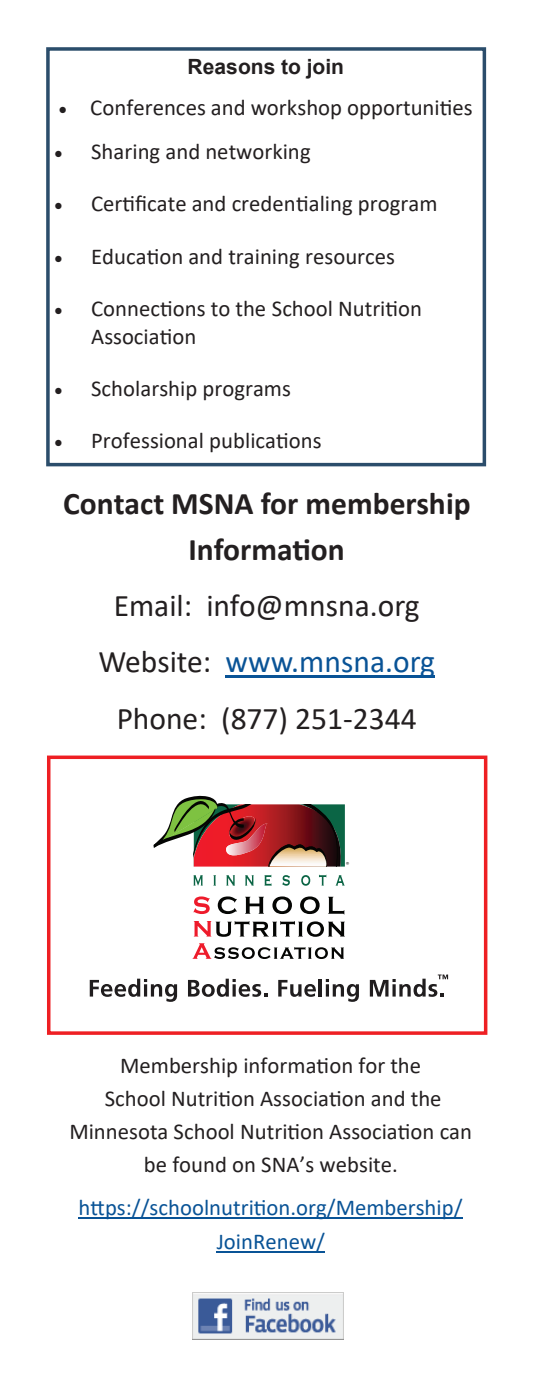
<style>
.page{position:relative;width:536px;height:1386px;background:#fff}
.page>*{position:absolute;margin:0;border:0;box-sizing:border-box;transform-origin:0 0}
.t1{font:31.5px/56.4px "Calibri";color:#231f20;text-align:center}
.t2{font:700 31.5px/45.9px "Calibri";color:#231f20;text-align:center}
.t3{font:22.75px/33.1px "Calibri";color:#231f20;text-align:center}
.t4{font:22.75px/33.2px "Calibri";color:#095396;text-align:center}
.t5{font:700 21px "Arial";color:#231f20}
.t6{font:700 5.95px "Copperplate Gothic";color:#040503}
.s1{color:#095396}
</style>
<div class="page">
<hr style="left:79px;top:1218px;width:384px;height:1px;background:#095396">
<hr style="left:216px;top:1251px;width:109px;height:1px;background:#095396">
<hr style="left:225px;top:676px;width:210px;height:2px;background:#095396">
<div style="left:46px;top:47px;width:440px;height:419px;border:4px solid #2b4d6b"></div>
<img style="left:192px;top:1293px;width:151px;height:46px">
<div style="left:47px;top:756px;width:440px;height:279px;border:4px solid #ee1f23"></div>
<svg style="left:193px;top:875px;width:10px;height:11px"></svg>
<svg style="left:213px;top:875px;width:3px;height:11px"></svg>
<svg style="left:226px;top:875px;width:9px;height:11px"></svg>
<svg style="left:245px;top:875px;width:8px;height:11px"></svg>
<svg style="left:264px;top:875px;width:7px;height:11px"></svg>
<svg style="left:282px;top:875px;width:8px;height:11px"></svg>
<svg style="left:301px;top:875px;width:9px;height:11px"></svg>
<svg style="left:319px;top:875px;width:7px;height:11px"></svg>
<svg style="left:335px;top:875px;width:9px;height:11px"></svg>
<svg style="left:193px;top:896px;width:17px;height:18px"></svg>
<svg style="left:218px;top:896px;width:19px;height:18px"></svg>
<svg style="left:245px;top:897px;width:19px;height:17px"></svg>
<svg style="left:272px;top:896px;width:20px;height:18px"></svg>
<svg style="left:300px;top:896px;width:19px;height:18px"></svg>
<svg style="left:328px;top:897px;width:16px;height:18px"></svg>
<svg style="left:194px;top:921px;width:150px;height:16px"></svg>
<svg style="left:192px;top:943px;width:152px;height:16px"></svg>
<svg style="left:153px;top:795px;width:192px;height:72px"></svg>
<svg style="left:90px;top:979px;width:87px;height:23px"></svg>
<svg style="left:188px;top:979px;width:79px;height:18px"></svg>
<svg style="left:278px;top:980px;width:38px;height:17px"></svg>
<hr style="left:319px;top:979px;width:3px;height:18px;background:#201d1e">
<svg style="left:326px;top:979px;width:33px;height:23px"></svg>
<svg style="left:369px;top:975px;width:79px;height:22px"></svg>
<p class="t5" style="left:187px;top:52px;width:158px">Reasons to join</p>
<p class="t3" style="left:59px;top:91px;width:415px">• Conferences and workshop opportunities</p>
<p class="t3" style="left:55px;top:134px;width:258px">• Sharing and networking</p>
<p class="t3" style="left:55px;top:187px;width:384px">• Certificate and credentialing program</p>
<p class="t3" style="left:55px;top:239px;width:342px">• Education and training resources</p>
<p class="t3" style="left:91px;top:294px;width:332px;line-height:27.7px;text-align:left;text-indent:-37px">• Connections to the School Nutrition<br>Association</p>
<p class="t3" style="left:55px;top:371px;width:238px">• Scholarship programs</p>
<p class="t3" style="left:55px;top:424px;width:268px">• Professional publications</p>
<h1 class="t2" style="left:63px;top:480px;width:409px">Contact MSNA for membership<br>Information</h1>
<h1 class="t1" style="left:98px;top:577px;width:338px">Email: info@mnsna.org<br>Website: <span class="s1">www.mnsna.org<br></span>Phone: (877) 251-2344</h1>
<p class="t6" style="left:346px;top:861px;width:5px">®</p>
<p class="t3" style="left:69px;top:1048px;width:404px">Membership information for the<br>School Nutrition Association and the Minnesota School Nutrition Association can be found on SNA’s website.</p>
<p class="t4" style="left:79px;top:1191px;width:385px">https://schoolnutrition.org/Membership/<br>JoinRenew/</p>
</div>
